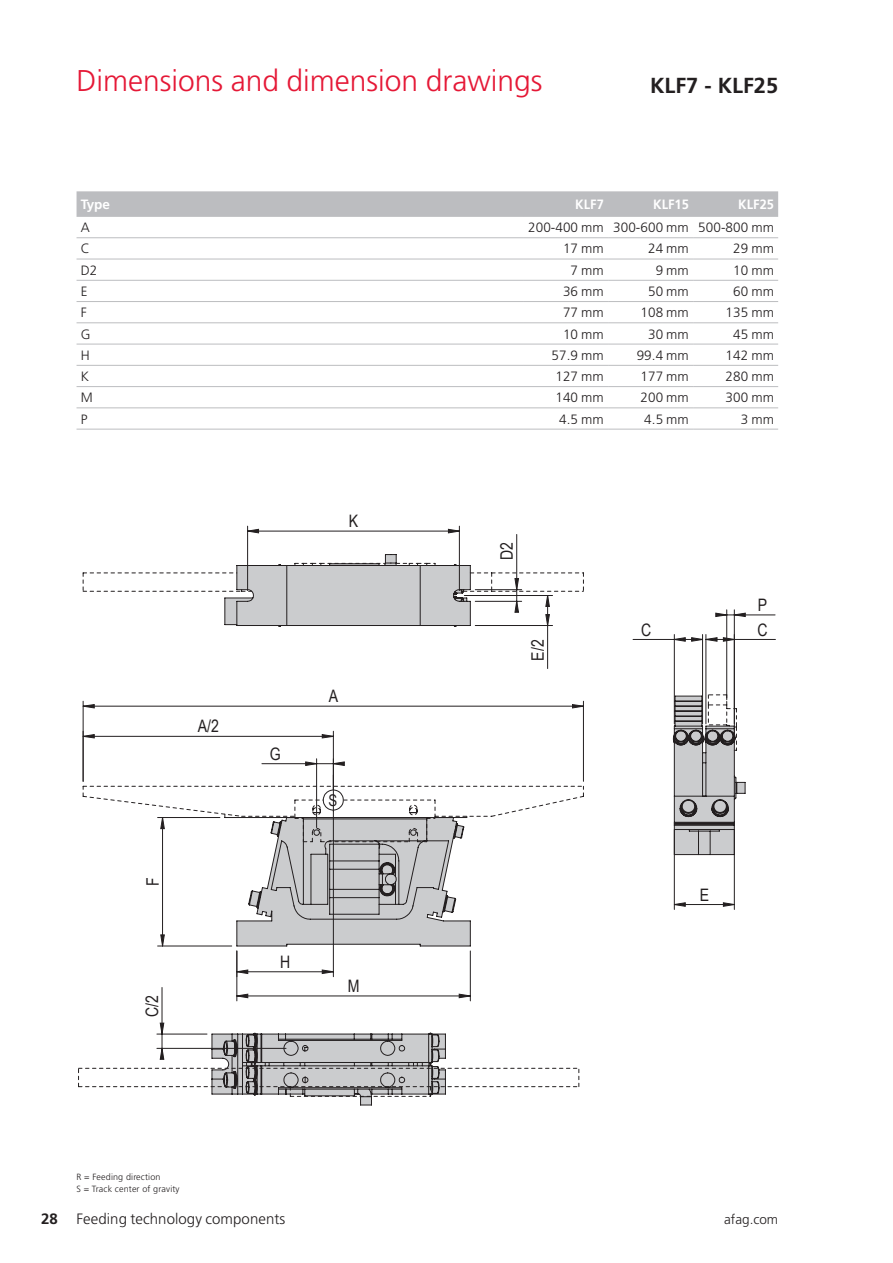
<style>
.page{position:relative;width:893px;height:1263px;background:#fff}
.page>*{position:absolute;margin:0;border:0;box-sizing:border-box;transform-origin:0 0}
.Überschrift_Seite{font:300 30px "Frutiger LT Pro";color:#e51836}
.Modulbezeichnung_bol{font:700 21.75px "Frutiger LT Pro";color:#231f20}
.t1{font:17.25px "Arial Narrow";color:#231f20}
.t2{font:17.1px "Arial Narrow";color:#231f20}
.t3{font:16.05px "Arial Narrow";color:#231f20}
.Fusszeile{font:300 15px "Frutiger LT Pro";letter-spacing:.005em;color:#231f20}
.Tabelle_Regular_9pt{font:300 13.5px "Frutiger LT Pro";letter-spacing:.005em;color:#231f20}
.Tabelle_bold_9pt_wei{font:700 13.5px "Frutiger LT Pro";color:#fff;scale:.95 1}
.Tabelle_bold_9pt_wei-2{font:700 13.5px "Frutiger LT Pro";color:#fff}
.t4{font:300 9px/12px "Frutiger LT Pro";letter-spacing:.015em;color:#231f20}
.s1{font-weight:700}
</style>
<div class="page">
<div style="left:77px;top:191px;width:701px;height:26px;background:#bcbdc0"></div>
<hr style="left:77px;top:237px;width:446px;height:1px;background:#bcbdc0">
<hr style="left:523px;top:237px;width:85px;height:1px;background:#bcbdc0">
<hr style="left:608px;top:237px;width:85px;height:1px;background:#bcbdc0">
<hr style="left:693px;top:237px;width:85px;height:1px;background:#bcbdc0">
<hr style="left:77px;top:259px;width:446px;height:1px;background:#bcbdc0">
<hr style="left:523px;top:259px;width:85px;height:1px;background:#bcbdc0">
<hr style="left:608px;top:259px;width:85px;height:1px;background:#bcbdc0">
<hr style="left:693px;top:259px;width:85px;height:1px;background:#bcbdc0">
<hr style="left:77px;top:280px;width:446px;height:1px;background:#bcbdc0">
<hr style="left:523px;top:280px;width:85px;height:1px;background:#bcbdc0">
<hr style="left:608px;top:280px;width:85px;height:1px;background:#bcbdc0">
<hr style="left:693px;top:280px;width:85px;height:1px;background:#bcbdc0">
<hr style="left:77px;top:301px;width:446px;height:1px;background:#bcbdc0">
<hr style="left:523px;top:322px;width:85px;height:1px;background:#bcbdc0">
<hr style="left:608px;top:322px;width:85px;height:1px;background:#bcbdc0">
<hr style="left:693px;top:322px;width:85px;height:1px;background:#bcbdc0">
<hr style="left:523px;top:344px;width:85px;height:1px;background:#bcbdc0">
<hr style="left:608px;top:344px;width:85px;height:1px;background:#bcbdc0">
<hr style="left:693px;top:344px;width:85px;height:1px;background:#bcbdc0">
<hr style="left:523px;top:365px;width:85px;height:1px;background:#bcbdc0">
<hr style="left:608px;top:365px;width:85px;height:1px;background:#bcbdc0">
<hr style="left:693px;top:365px;width:85px;height:1px;background:#bcbdc0">
<hr style="left:523px;top:386px;width:85px;height:1px;background:#bcbdc0">
<hr style="left:608px;top:386px;width:85px;height:1px;background:#bcbdc0">
<hr style="left:693px;top:386px;width:85px;height:1px;background:#bcbdc0">
<hr style="left:523px;top:407px;width:85px;height:1px;background:#bcbdc0">
<hr style="left:608px;top:407px;width:85px;height:1px;background:#bcbdc0">
<hr style="left:693px;top:407px;width:85px;height:1px;background:#bcbdc0">
<hr style="left:523px;top:429px;width:85px;height:1px;background:#bcbdc0">
<hr style="left:608px;top:429px;width:85px;height:1px;background:#bcbdc0">
<hr style="left:693px;top:429px;width:85px;height:1px;background:#bcbdc0">
<hr style="left:77px;top:322px;width:446px;height:1px;background:#bcbdc0">
<hr style="left:77px;top:344px;width:446px;height:1px;background:#bcbdc0">
<hr style="left:77px;top:365px;width:446px;height:1px;background:#bcbdc0">
<hr style="left:77px;top:386px;width:446px;height:1px;background:#bcbdc0">
<hr style="left:77px;top:407px;width:446px;height:1px;background:#bcbdc0">
<hr style="left:77px;top:429px;width:446px;height:1px;background:#bcbdc0">
<hr style="left:523px;top:301px;width:85px;height:1px;background:#bcbdc0">
<hr style="left:608px;top:301px;width:85px;height:1px;background:#bcbdc0">
<hr style="left:693px;top:301px;width:85px;height:1px;background:#bcbdc0">
<hr style="left:702px;top:634px;width:1px;height:90px;background:#231f20">
<hr style="left:674px;top:634px;width:1px;height:90px;background:#231f20">
<hr style="left:633px;top:639px;width:41px;height:1px;background:#231f20">
<hr style="left:706px;top:634px;width:1px;height:90px;background:#231f20">
<hr style="left:734px;top:639px;width:41px;height:1px;background:#231f20">
<hr style="left:83px;top:701px;width:1px;height:80px;background:#231f20">
<hr style="left:583px;top:701px;width:1px;height:80px;background:#231f20">
<hr style="left:674px;top:830px;width:1px;height:79px;background:#231f20">
<hr style="left:734px;top:830px;width:1px;height:79px;background:#231f20">
<hr style="left:726px;top:610px;width:1px;height:90px;background:#231f20">
<hr style="left:734px;top:610px;width:1px;height:126px;background:#231f20">
<hr style="left:734px;top:615px;width:41px;height:1px;background:#231f20">
<hr style="left:516px;top:534px;width:1px;height:56px;background:#231f20">
<hr style="left:247px;top:526px;width:1px;height:64px;background:#231f20">
<hr style="left:459px;top:526px;width:1px;height:64px;background:#231f20">
<svg style="left:674px;top:637px;width:60px;height:5px"></svg>
<svg style="left:83px;top:704px;width:651px;height:202px"></svg>
<svg style="left:715px;top:612px;width:31px;height:5px"></svg>
<svg style="left:160px;top:627px;width:389px;height:405px"></svg>
<svg style="left:236px;top:993px;width:235px;height:5px"></svg>
<svg style="left:247px;top:529px;width:213px;height:4px"></svg>
<svg style="left:83px;top:554px;width:501px;height:73px"></svg>
<svg style="left:673px;top:695px;width:73px;height:160px"></svg>
<svg style="left:78px;top:1032px;width:502px;height:73px"></svg>
<svg style="left:83px;top:786px;width:501px;height:191px"></svg>
<hr style="left:333px;top:775px;width:1px;height:36px;background:#231f20">
<p class="Überschrift_Seite" style="left:77px;top:63px;width:467px">Dimensions and dimension drawings</p>
<p class="Modulbezeichnung_bol" style="left:650px;top:72px;width:130px">KLF7 - KLF25</p>
<p class="Tabelle_bold_9pt_wei-2" style="left:81px;top:196px;width:31px">Type</p>
<p class="Tabelle_bold_9pt_wei" style="left:575px;top:196px;width:32px">KLF7</p>
<p class="Tabelle_bold_9pt_wei" style="left:653px;top:196px;width:39px">KLF15</p>
<p class="Tabelle_bold_9pt_wei" style="left:738px;top:196px;width:39px">KLF25</p>
<p class="Tabelle_Regular_9pt" style="left:81px;top:220px;width:11px">A</p>
<p class="Tabelle_Regular_9pt" style="left:528px;top:220px;width:77px">200-400 mm</p>
<p class="Tabelle_Regular_9pt" style="left:613px;top:220px;width:77px">300-600 mm</p>
<p class="Tabelle_Regular_9pt" style="left:698px;top:220px;width:77px">500-800 mm</p>
<p class="Tabelle_Regular_9pt" style="left:81px;top:241px;width:11px">C</p>
<p class="Tabelle_Regular_9pt" style="left:563px;top:241px;width:42px">17 mm</p>
<p class="Tabelle_Regular_9pt" style="left:648px;top:241px;width:42px">24 mm</p>
<p class="Tabelle_Regular_9pt" style="left:733px;top:241px;width:42px">29 mm</p>
<p class="Tabelle_Regular_9pt" style="left:81px;top:262px;width:18px">D2</p>
<p class="Tabelle_Regular_9pt" style="left:571px;top:262px;width:35px">7 mm</p>
<p class="Tabelle_Regular_9pt" style="left:656px;top:262px;width:35px">9 mm</p>
<p class="Tabelle_Regular_9pt" style="left:733px;top:262px;width:42px">10 mm</p>
<p class="Tabelle_Regular_9pt" style="left:81px;top:283px;width:8px">E</p>
<p class="Tabelle_Regular_9pt" style="left:563px;top:283px;width:42px">36 mm</p>
<p class="Tabelle_Regular_9pt" style="left:648px;top:283px;width:42px">50 mm</p>
<p class="Tabelle_Regular_9pt" style="left:733px;top:283px;width:42px">60 mm</p>
<p class="Tabelle_Regular_9pt" style="left:81px;top:305px;width:7px">F</p>
<p class="Tabelle_Regular_9pt" style="left:563px;top:305px;width:42px">77 mm</p>
<p class="Tabelle_Regular_9pt" style="left:640px;top:305px;width:50px">108 mm</p>
<p class="Tabelle_Regular_9pt" style="left:726px;top:305px;width:50px">135 mm</p>
<p class="Tabelle_Regular_9pt" style="left:81px;top:326px;width:11px">G</p>
<p class="Tabelle_Regular_9pt" style="left:563px;top:326px;width:42px">10 mm</p>
<p class="Tabelle_Regular_9pt" style="left:648px;top:326px;width:42px">30 mm</p>
<p class="Tabelle_Regular_9pt" style="left:733px;top:326px;width:42px">45 mm</p>
<p class="Tabelle_Regular_9pt" style="left:81px;top:347px;width:11px">H</p>
<p class="Tabelle_Regular_9pt" style="left:552px;top:347px;width:54px">57.9 mm</p>
<p class="Tabelle_Regular_9pt" style="left:637px;top:347px;width:54px">99.4 mm</p>
<p class="Tabelle_Regular_9pt" style="left:726px;top:347px;width:50px">142 mm</p>
<p class="Tabelle_Regular_9pt" style="left:81px;top:368px;width:10px">K</p>
<p class="Tabelle_Regular_9pt" style="left:555px;top:368px;width:50px">127 mm</p>
<p class="Tabelle_Regular_9pt" style="left:640px;top:368px;width:50px">177 mm</p>
<p class="Tabelle_Regular_9pt" style="left:726px;top:368px;width:50px">280 mm</p>
<p class="Tabelle_Regular_9pt" style="left:81px;top:390px;width:14px">M</p>
<p class="Tabelle_Regular_9pt" style="left:555px;top:390px;width:50px">140 mm</p>
<p class="Tabelle_Regular_9pt" style="left:640px;top:390px;width:50px">200 mm</p>
<p class="Tabelle_Regular_9pt" style="left:726px;top:390px;width:50px">300 mm</p>
<p class="Tabelle_Regular_9pt" style="left:81px;top:411px;width:8px">P</p>
<p class="Tabelle_Regular_9pt" style="left:559px;top:411px;width:46px">4.5 mm</p>
<p class="Tabelle_Regular_9pt" style="left:644px;top:411px;width:46px">4.5 mm</p>
<p class="Tabelle_Regular_9pt" style="left:741px;top:411px;width:35px">3 mm</p>
<p class="t2" style="left:349px;top:509px;width:11px">K</p>
<p class="t2" style="left:198px;top:714px;width:23px">A/2</p>
<p class="t1" style="left:140px;top:886px;width:10px;rotate:-90deg">F</p>
<p class="t2" style="left:140px;top:1017px;width:23px;rotate:-90deg">C/2</p>
<p class="t2" style="left:270px;top:741px;width:12px">G</p>
<p class="t2" style="left:329px;top:684px;width:11px">A</p>
<p class="t3" style="left:328px;top:788px;width:10px">S</p>
<p class="t1" style="left:280px;top:949px;width:12px">H</p>
<p class="t2" style="left:348px;top:973px;width:13px">M</p>
<p class="t4" style="left:77px;top:1171px;width:105px">R = Feeding direction<br>S = Track center of gravity</p>
<p class="t1" style="left:494px;top:560px;width:19px;rotate:-90deg">D2</p>
<p class="t2" style="left:525px;top:661px;width:23px;rotate:-90deg">E/2</p>
<p class="t2" style="left:758px;top:592px;width:11px">P</p>
<p class="t1" style="left:641px;top:617px;width:12px">C</p>
<p class="t1" style="left:758px;top:617px;width:12px">C</p>
<p class="t2" style="left:700px;top:882px;width:11px">E</p>
<p class="Fusszeile" style="left:41px;top:1210px;width:246px"><span class="s1">28</span> Feeding technology components</p>
<p class="Tabelle_Regular_9pt" style="left:724px;top:1211px;width:55px">afag.com</p>
</div>
